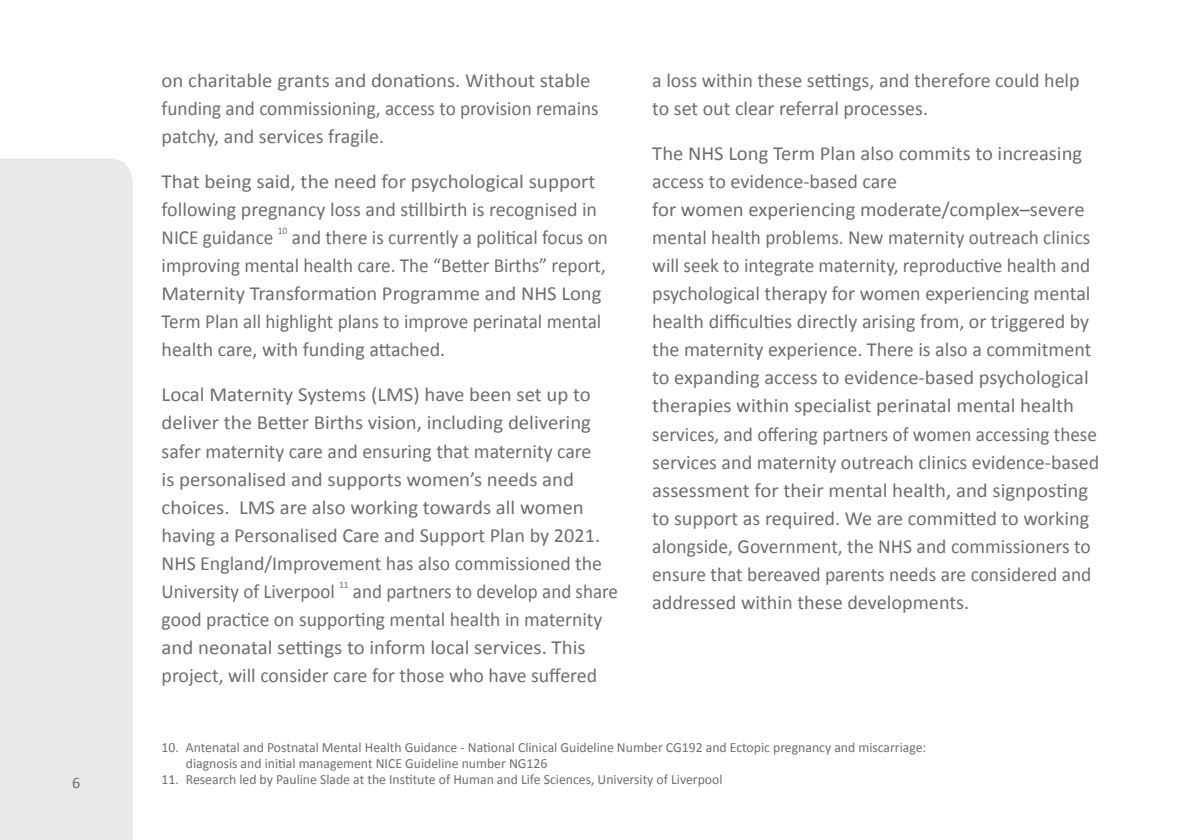
<style>
.page{position:relative;width:1191px;height:840px;background:#fff}
.page>*{position:absolute;margin:0;border:0;box-sizing:border-box;transform-origin:0 0}
.t1{font:20px/28px "Calibri";color:#6d6e71}
.t2{font:20px/28px "Calibri";color:#6d6e71;scale:1.04 1}
.t3{font:20px/28px "Calibri";color:#6d6e71;scale:.96 1}
.t4{font:20px/28px "Calibri";color:#6d6e71;scale:.95 1}
.t5{font:20px/28px "Calibri";color:#6d6e71;text-align:justify;scale:1.05 1}
.t6{font:16px "Calibri";color:#6d6e71}
.t7{font:14px/16px "Calibri";color:#6d6e71}
.t8{font:10px "Calibri";color:#6d6e71;scale:.96 1}
.t9{font:10px "Calibri";color:#6d6e71;scale:.95 1}
</style>
<div class="page">
<div style="left:0;top:158px;width:133px;height:681px;background:#e8e9e9"></div>
<p class="t6" style="left:72px;top:771px;width:10px">6</p>
<p class="t2" style="left:162px;top:66px;width:422px">on charitable grants and donations. Without stable funding and commissioning, access to provision remains patchy, and services fragile.</p>
<p class="t5" style="left:162px;top:167px;width:416px">That being said, the need for psychological support following pregnancy loss and stillbirth is recognised in NICE guidance</p>
<p class="t8" style="left:278px;top:224px;width:12px">10</p>
<p class="t3" style="left:162px;top:223px;width:466px;text-indent:130px">and there is currently a political focus on improving mental health care. The “Better Births” report, Maternity Transformation Programme and NHS Long Term Plan all highlight plans to improve perinatal mental health care, with funding attached.</p>
<p class="t2" style="left:162px;top:380px;width:425px">Local Maternity Systems (LMS) have been set up to deliver the Better Births vision, including delivering safer maternity care and ensuring that maternity care is personalised and supports women’s needs and choices. LMS are also working towards all women having a Personalised Care and Support Plan by 2021.<br>NHS England/Improvement has also commissioned the University of Liverpool</p>
<p class="t9" style="left:339px;top:577px;width:12px">11</p>
<p class="t4" style="left:162px;top:576px;width:482px;text-indent:191px">and partners to develop and share good practice on supporting mental health in maternity and neonatal settings to inform local services. This project, will consider care for those who have suffered</p>
<p class="t1" style="left:652px;top:66px;width:429px">a loss within these settings, and therefore could help to set out clear referral processes.</p>
<p class="t1" style="left:652px;top:139px;width:448px">The NHS Long Term Plan also commits to increasing access to evidence-based care<br>for women experiencing moderate/complex–severe mental health problems. New maternity outreach clinics will seek to integrate maternity, reproductive health and psychological therapy for women experiencing mental health difficulties directly arising from, or triggered by the maternity experience. There is also a commitment to expanding access to evidence-based psychological therapies within specialist perinatal mental health services, and offering partners of women accessing these services and maternity outreach clinics evidence-based assessment for their mental health, and signposting to support as required. We are committed to working alongside, Government, the NHS and commissioners to ensure that bereaved parents needs are considered and addressed within these developments.</p>
<p class="t7" style="left:186px;top:739px;width:742px;text-indent:-24px">10. Antenatal and Postnatal Mental Health Guidance - National Clinical Guideline Number CG192 and Ectopic pregnancy and miscarriage: diagnosis and initial management NICE Guideline number NG126</p>
<p class="t7" style="left:162px;top:771px;width:562px">11. Research led by Pauline Slade at the Institute of Human and Life Sciences, University of Liverpool</p>
</div>
